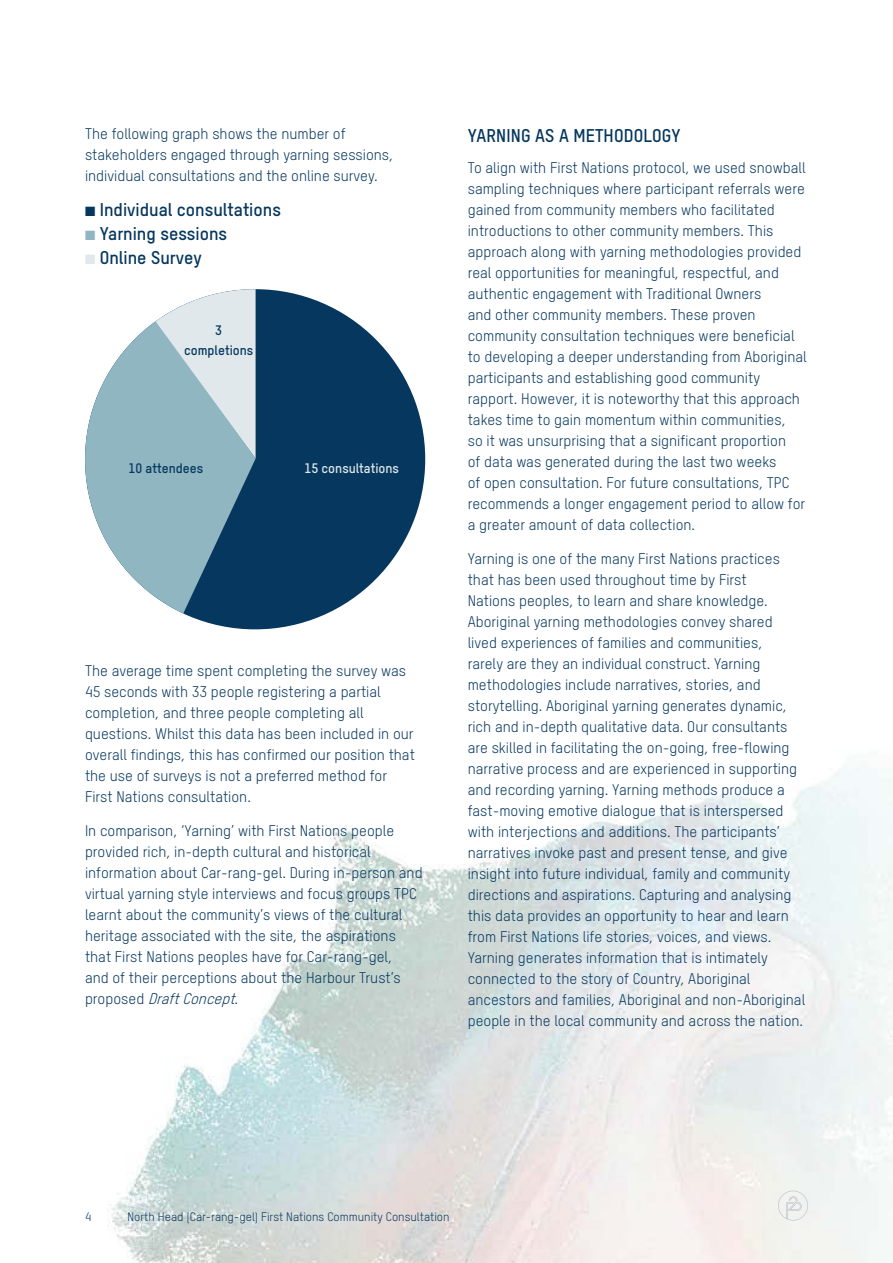
<style>
.page{position:relative;width:893px;height:1263px;background:#fff}
.page>*{position:absolute;margin:0;border:0;box-sizing:border-box;transform-origin:0 0}
.t1{font:18px "T Star Bold";color:#06375e}
.t2{font:15px/21px "T Star Regular";color:#06375e}
.t3{font:13.35px/20.7px "T Star Bold";color:#06375e;text-align:center}
.t4{font:13.35px "T Star Bold";color:#e0e8eb}
.t5{font:12px "T Star Regular";color:#06375e}
.s1{color:#8fb6c1}
.s2{color:#e0e8eb}
.s3{font-style:italic}
</style>
<div class="page">
<img style="left:111px;top:556px;width:782px;height:707px">
<svg style="left:778px;top:1191px;width:30px;height:29px"></svg>
<div style="left:85px;top:289px;width:340px;height:340px;background:#06375e;border-radius:50%"></div>
<svg style="left:85px;top:321px;width:171px;height:292px;fill:#8fb6c1"></svg>
<svg style="left:156px;top:289px;width:100px;height:169px;background:#c0d4da"></svg>
<p class="t2" style="left:85px;top:123px;width:310px">The following graph shows the number of stakeholders engaged through yarning sessions, individual consultations and the online survey.</p>
<p class="t1" style="left:85px;top:198px;width:197px">■ Individual consultations</p>
<p class="t1" style="left:85px;top:223px;width:144px"><span class="s1">■</span> Yarning sessions</p>
<p class="t1" style="left:85px;top:247px;width:118px"><span class="s2">■</span> Online Survey</p>
<p class="t3" style="left:184px;top:319px;width:71px">3 completions</p>
<p class="t3" style="left:129px;top:458px;width:76px">10 attendees</p>
<p class="t4" style="left:305px;top:460px;width:96px">15 consultations</p>
<p class="t2" style="left:85px;top:660px;width:331px">The average time spent completing the survey was 45 seconds with 33 people registering a partial completion, and three people completing all questions. Whilst this data has been included in our overall findings, this has confirmed our position that the use of surveys is not a preferred method for First Nations consultation.</p>
<p class="t2" style="left:85px;top:820px;width:339px">In comparison, ‘Yarning’ with First Nations people provided rich, in-depth cultural and historical information about Car-rang-gel. During in-person and virtual yarning style interviews and focus groups TPC learnt about the community’s views of the cultural heritage associated with the site, the aspirations that First Nations peoples have for Car-rang-gel,<br>and of their perceptions about the Harbour Trust’s<br>p r o p o s e d <span class="s3">DraftConcept</span>.</p>
<p class="t1" style="left:468px;top:124px;width:214px">YARNING AS A METHODOLOGY</p>
<p class="t2" style="left:468px;top:157px;width:340px">To align with First Nations protocol, we used snowball sampling techniques where participant referrals were gained from community members who facilitated introductions to other community members. This approach along with yarning methodologies provided real opportunities for meaningful, respectful, and authentic engagement with Traditional Owners<br>and other community members. These proven community consultation techniques were beneficial to developing a deeper understanding from Aboriginal participants and establishing good community rapport. However, it is noteworthy that this approach takes time to gain momentum within communities,<br>so it was unsurprising that a significant proportion<br>of data was generated during the last two weeks<br>of open consultation. For future consultations, TPC recommends a longer engagement period to allow for a greater amount of data collection.</p>
<p class="t2" style="left:468px;top:548px;width:339px">Yarning is one of the many First Nations practices that has been used throughout time by First<br>Nations peoples, to learn and share knowledge.<br>Aboriginal yarning methodologies convey shared lived experiences of families and communities,<br>rarely are they an individual construct. Yarning methodologies include narratives, stories, and storytelling. Aboriginal yarning generates dynamic, rich and in-depth qualitative data. Our consultants are skilled in facilitating the on-going, free-flowing narrative process and are experienced in supporting and recording yarning. Yarning methods produce a fast-moving emotive dialogue that is interspersed with interjections and additions. The participants’ narratives invoke past and present tense, and give insight into future individual, family and community directions and aspirations. Capturing and analysing this data provides an opportunity to hear and learn from First Nations life stories, voices, and views.<br>Yarning generates information that is intimately connected to the story of Country, Aboriginal ancestors and families, Aboriginal and non-Aboriginal people in the local community and across the nation.</p>
<p class="t5" style="left:85px;top:1209px;width:8px">4</p>
<p class="t5" style="left:128px;top:1209px;width:324px">North Head (Car-rang-gel) First Nations Community Consultation</p>
</div>
